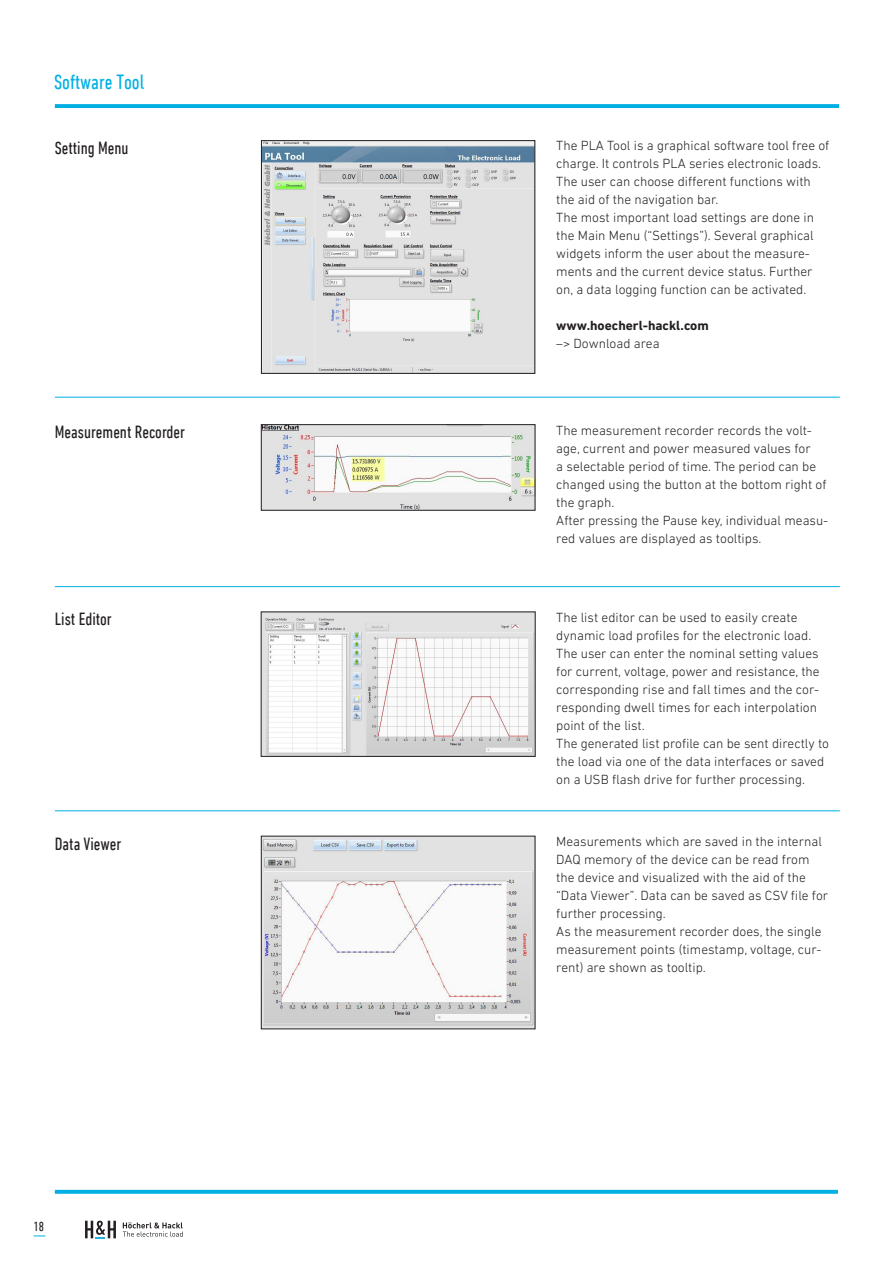
<style>
.page{position:relative;width:893px;height:1263px;background:#fff}
.page>*{position:absolute;margin:0;border:0;box-sizing:border-box;transform-origin:0 0}
.t1{font:condensed 21px "DIN Next LT Pro";color:#00b0e3}
.t2{font:condensed 18px "DIN Next LT Pro";color:#231f20}
.t3{font:300 13.5px/18px "DIN Next LT Pro";color:#231f20}
.t4{font:700 13.5px/18px "DIN Next LT Pro";color:#231f20}
.t5{font:condensed 13.5px "DIN Next LT Pro";color:#231f20}
.s1{font-weight:300}
</style>
<div class="page">
<svg style="left:85px;top:1221px;width:31px;height:17px"></svg>
<svg style="left:123px;top:1222px;width:60px;height:15px"></svg>
<svg style="left:55px;top:1190px;width:783px;height:4px;background:#0eb4e4"></svg>
<svg style="left:55px;top:104px;width:784px;height:4px;background:#09b2e3"></svg>
<hr style="left:69px;top:106px;width:765px;height:1px;background:#00b0e3">
<hr style="left:55px;top:586px;width:785px;height:1px;background:#00b0e3">
<hr style="left:55px;top:397px;width:785px;height:1px;background:#00b0e3">
<hr style="left:55px;top:810px;width:785px;height:1px;background:#00b0e3">
<img style="left:263px;top:142px;width:270px;height:229px">
<div style="left:261px;top:140px;width:274px;height:233px;border:1px solid #231f20"></div>
<img style="left:263px;top:426px;width:270px;height:82px">
<div style="left:261px;top:424px;width:274px;height:86px;border:1px solid #231f20"></div>
<img style="left:263px;top:614px;width:270px;height:140px">
<img style="left:263px;top:838px;width:270px;height:189px">
<p class="t1" style="left:54px;top:70px;width:92px">Software Tool</p>
<p class="t2" style="left:55px;top:138px;width:75px">Setting Menu</p>
<p class="t2" style="left:55px;top:422px;width:132px">Measurement Recorder</p>
<p class="t2" style="left:55px;top:609px;width:58px">List Editor</p>
<p class="t2" style="left:55px;top:833px;width:68px">Data Viewer</p>
<p class="t5" style="left:34px;top:1218px;width:12px">18</p>
<p class="t3" style="left:556px;top:137px;width:275px">The PLA Tool is a graphical software tool free of charge. It controls PLA series electronic loads.<br>The user can choose different functions with the aid of the navigation bar.</p>
<p class="t3" style="left:556px;top:209px;width:259px">The most important load settings are done in the Main Menu (“Settings”). Several graphical widgets inform the user about the measure&shy;ments and the current device status. Further on, a data logging function can be activated.</p>
<p class="t4" style="left:556px;top:317px;width:154px">www.hoecherl-hackl.com <span class="s1">–&gt; Download area</span></p>
<p class="t3" style="left:556px;top:421px;width:272px">The measurement recorder records the volt&shy;age, current and power measured values for<br>a selectable period of time. The period can be changed using the button at the bottom right of the graph.</p>
<p class="t3" style="left:556px;top:511px;width:274px">After pressing the Pause key, individual measu&shy;red values are displayed as tooltips.</p>
<p class="t3" style="left:556px;top:608px;width:265px">The list editor can be used to easily create dynamic load profiles for the electronic load.<br>The user can enter the nominal setting values for current, voltage, power and resistance, the corresponding rise and fall times and the cor&shy;responding dwell times for each interpolation point of the list.</p>
<p class="t3" style="left:556px;top:734px;width:274px">The generated list profile can be sent directly to the load via one of the data interfaces or saved on a USB flash drive for further processing.</p>
<p class="t3" style="left:556px;top:832px;width:273px">Measurements which are saved in the internal DAQ memory of the device can be read from the device and visualized with the aid of the “Data Viewer”. Data can be saved as CSV file for further processing.</p>
<p class="t3" style="left:556px;top:922px;width:267px;text-align:justify">As the measurement recorder does, the single measurement points (timestamp, voltage, cur&shy;rent) are shown as tooltip.</p>
</div>
